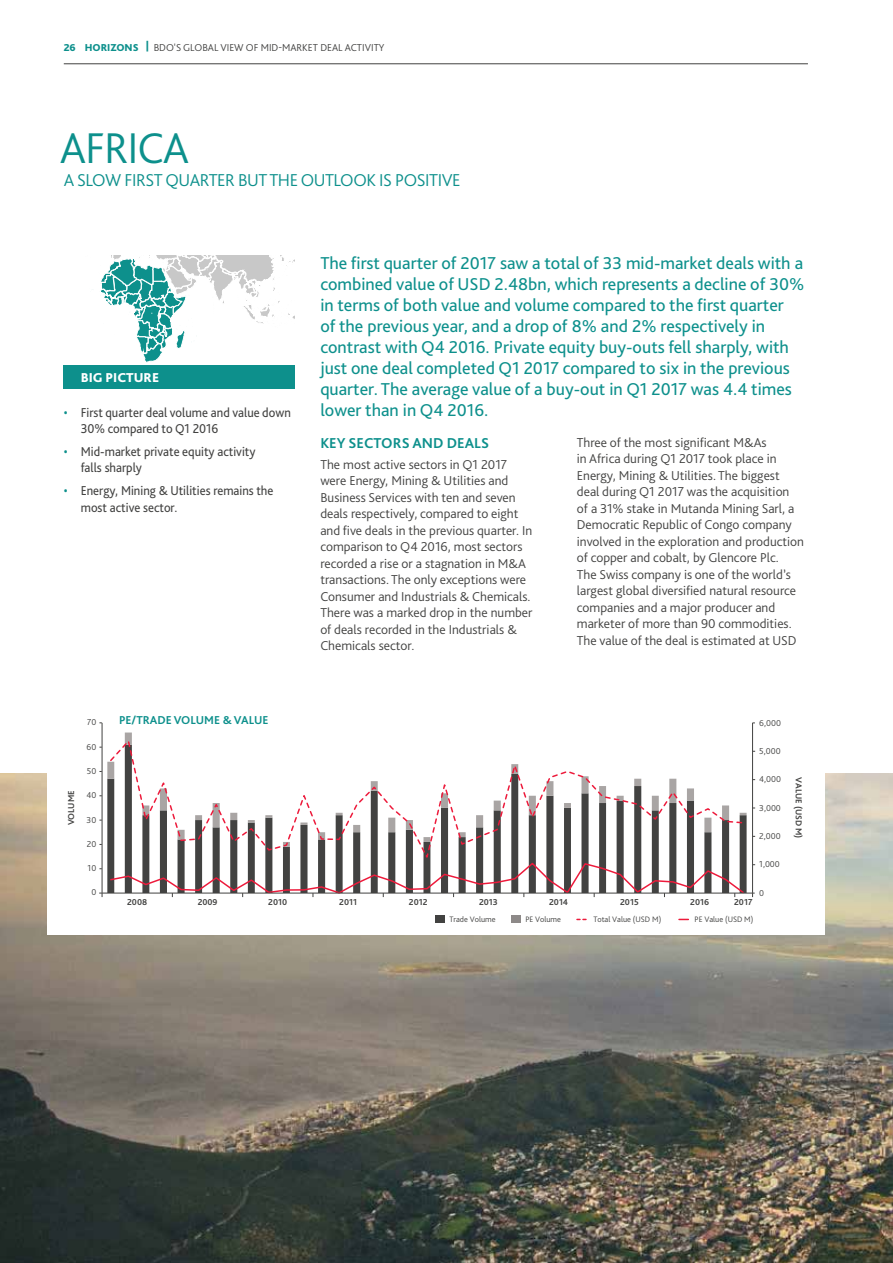
<style>
.page{position:relative;width:893px;height:1263px;background:#fff}
.page>*{position:absolute;margin:0;border:0;box-sizing:border-box;transform-origin:0 0}
.t1{font:300 45px "Bliss Pro";letter-spacing:-.025em;color:#0d908c}
.t2{font:18px/21px "Bliss Pro";color:#0d908c}
.t3{font:300 18px "Bliss Pro";letter-spacing:-.025em;color:#0d908c}
.t4{font:700 15px "Bliss Pro";color:#0d908c}
.t5{font:300 13.5px/16.5px "Bliss Pro";color:#424241}
.t6{font:13.5px/16.5px "Bliss Pro";color:#424241;scale:.93 1}
.t7{font:800 13.5px "Bliss Pro";color:#fff}
.t8{font:700 12px "Bliss Pro";color:#0d908c}
.t9{font:300 10.5px "Bliss Pro";color:#424241}
.t10{font:700 9px "Bliss Pro";color:#424241}
.t11{font:300 9px "Bliss Pro";color:#424241}
.t12{font:300 8.25px "Bliss Pro";color:#424241}
.s1{font-weight:800;color:#0d908c}
.s2{color:#0d908c}
</style>
<div class="page">
<hr style="left:64px;top:63px;width:744px;height:1px;background:#424241">
<img style="left:0;top:774px;width:893px;height:489px">
<svg style="left:100px;top:255px;width:195px;height:108px"></svg>
<div style="left:47px;top:743px;width:777px;height:192px;background:#fff"></div>
<svg style="left:109px;top:738px;width:636px;height:123px"></svg>
<hr style="left:102px;top:723px;width:1px;height:170px;background:#424241">
<hr style="left:752px;top:723px;width:1px;height:170px;background:#424241">
<div style="left:435px;top:916px;width:9px;height:7px;background:#424241"></div>
<div style="left:511px;top:916px;width:10px;height:7px;background:#8d8988"></div>
<svg style="left:109px;top:861px;width:636px;height:36px"></svg>
<hr style="left:99px;top:893px;width:656px;height:1px;background:#424241">
<div style="left:64px;top:365px;width:231px;height:24px;background:#0d908c"></div>
<p class="t9" style="left:64px;top:40px;width:322px"><span class="s1">26 HORIZONS |</span> BDO'S GLOBAL VIEW OF MID-MARKET DEAL ACTIVITY</p>
<h1 class="t1" style="left:60px;top:120px;width:131px">AFRICA</h1>
<h2 class="t3" style="left:64px;top:169px;width:398px">A SLOW FIRST QUARTER BUT THE OUTLOOK IS POSITIVE</h2>
<p class="t7" style="left:81px;top:369px;width:80px">BIG PICTURE</p>
<p class="t6" style="left:81px;top:403px;width:227px;text-indent:-17px"><span class="s2">•</span> First quarter deal volume and value down<br>30% compared to Q1 2016</p>
<p class="t6" style="left:81px;top:443px;width:189px;text-indent:-17px"><span class="s2">•</span> Mid-market private equity activity falls sharply</p>
<p class="t6" style="left:81px;top:482px;width:209px;text-indent:-17px"><span class="s2">•</span> Energy, Mining &amp; Utilities remains the most active sector.</p>
<p class="t10" style="left:66px;top:825px;width:36px;rotate:-90deg">VOLUME</p>
<p class="t11" style="left:87px;top:717px;width:11px">70</p>
<p class="t11" style="left:87px;top:741px;width:11px">60</p>
<p class="t11" style="left:87px;top:765px;width:11px">50</p>
<p class="t11" style="left:86px;top:790px;width:11px">40</p>
<p class="t11" style="left:87px;top:814px;width:11px">30</p>
<p class="t11" style="left:87px;top:838px;width:11px">20</p>
<p class="t11" style="left:88px;top:862px;width:10px">10</p>
<p class="t11" style="left:91px;top:887px;width:6px">0</p>
<p class="t8" style="left:119px;top:713px;width:151px">PE/TRADE VOLUME &amp; VALUE</p>
<p class="t2" style="left:320px;top:252px;width:485px">The first quarter of 2017 saw a total of 33 mid-market deals with a combined value of USD 2.48bn, which represents a decline of 30% in terms of both value and volume compared to the first quarter<br>of the previous year, and a drop of 8% and 2% respectively in contrast with Q4 2016. Private equity buy-outs fell sharply, with just one deal completed Q1 2017 compared to six in the previous quarter. The average value of a buy-out in Q1 2017 was 4.4 times lower than in Q4 2016.</p>
<p class="t4" style="left:320px;top:434px;width:170px">KEY SECTORS AND DEALS</p>
<p class="t5" style="left:320px;top:456px;width:214px">The most active sectors in Q1 2017 were Energy, Mining &amp; Utilities and Business Services with ten and seven deals respectively, compared to eight and five deals in the previous quarter. In comparison to Q4 2016, most sectors recorded a rise or a stagnation in M&amp;A transactions. The only exceptions were Consumer and Industrials &amp; Chemicals.<br>There was a marked drop in the number of deals recorded in the Industrials &amp; Chemicals sector.</p>
<p class="t5" style="left:577px;top:434px;width:229px">Three of the most significant M&amp;As<br>in Africa during Q1 2017 took place in Energy, Mining &amp; Utilities. The biggest deal during Q1 2017 was the acquisition<br>of a 31% stake in Mutanda Mining Sarl, a Democratic Republic of Congo company involved in the exploration and production of copper and cobalt, by Glencore Plc.<br>The Swiss company is one of the world’s largest global diversified natural resource companies and a major producer and marketer of more than 90 commodities.<br>The value of the deal is estimated at USD</p>
<p class="t11" style="left:759px;top:717px;width:23px">6,000</p>
<p class="t11" style="left:759px;top:745px;width:23px">5,000</p>
<p class="t11" style="left:759px;top:774px;width:23px">4,000</p>
<p class="t11" style="left:759px;top:802px;width:23px">3,000</p>
<p class="t11" style="left:759px;top:830px;width:23px">2,000</p>
<p class="t11" style="left:759px;top:859px;width:22px">1,000</p>
<p class="t11" style="left:759px;top:887px;width:6px">0</p>
<p class="t10" style="left:804px;top:777px;width:63px;rotate:90deg">VALUE (USD M)</p>
<p class="t10" style="left:127px;top:896px;width:22px">2008</p>
<p class="t10" style="left:198px;top:896px;width:21px">2009</p>
<p class="t10" style="left:268px;top:896px;width:20px">2010</p>
<p class="t10" style="left:339px;top:896px;width:19px">2011</p>
<p class="t10" style="left:409px;top:896px;width:20px">2012</p>
<p class="t10" style="left:479px;top:896px;width:20px">2013</p>
<p class="t10" style="left:549px;top:896px;width:21px">2014</p>
<p class="t10" style="left:620px;top:896px;width:20px">2015</p>
<p class="t10" style="left:690px;top:896px;width:20px">2016</p>
<p class="t10" style="left:734px;top:896px;width:20px">2017</p>
<p class="t12" style="left:449px;top:914px;width:48px">Trade Volume</p>
<p class="t12" style="left:525px;top:914px;width:37px">PE Volume</p>
<p class="t12" style="left:593px;top:914px;width:69px">Total Value (USD M)</p>
<p class="t12" style="left:695px;top:914px;width:60px">PE Value (USD M)</p>
</div>
